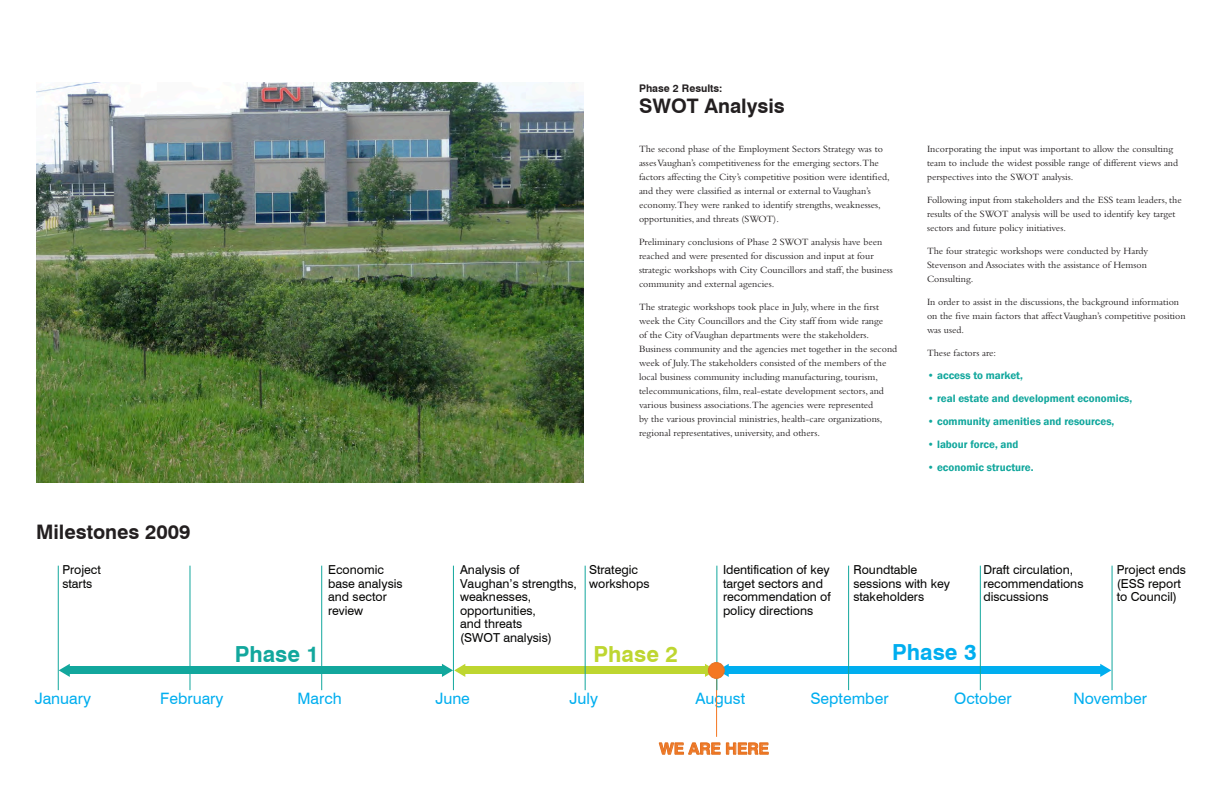
<style>
.page{position:relative;width:1224px;height:792px;background:#fff}
.page>*{position:absolute;margin:0;border:0;box-sizing:border-box;transform-origin:0 0}
.t1{font:700 22.2px "Swiss 721 BT";color:#12a79d}
.t2{font:700 22.2px "Swiss 721 BT";color:#bed630}
.t3{font:700 22.2px "Swiss 721 BT";color:#00aeef}
.t4{font:700 20px "Swiss 721 BT";color:#231f20}
.t5{font:15.7px "Swiss 721 BT";color:#00aeef}
.t6{font:700 15.7px "Swiss 721 BT";color:#f47721}
.t7{font:12.3px/13.5px "Swiss 721 BT";color:#050504}
.t8{font:600 11px "Franklin Gothic";color:#12a79d}
.t9{font:700 10.5px "Swiss 721 BT";color:#231f20}
.t10{font:10px/14px "Bembo";color:#231f20}
</style>
<div class="page">
<img style="left:36px;top:83px;width:548px;height:399px">
<svg style="left:659px;top:743px;width:61px;height:12px"></svg>
<svg style="left:726px;top:743px;width:42px;height:11px"></svg>
<div style="left:67px;top:667px;width:377px;height:7px;background:#12a79d"></div>
<div style="left:463px;top:667px;width:244px;height:7px;background:#bed630"></div>
<div style="left:727px;top:667px;width:376px;height:7px;background:#00aeef"></div>
<hr style="left:58px;top:566px;width:1px;height:124px;background:#12a79d">
<hr style="left:190px;top:566px;width:1px;height:124px;background:#12a79d">
<hr style="left:321px;top:566px;width:1px;height:124px;background:#12a79d">
<hr style="left:453px;top:566px;width:1px;height:124px;background:#12a79d">
<hr style="left:585px;top:566px;width:1px;height:124px;background:#12a79d">
<hr style="left:716px;top:672px;width:1px;height:65px;background:#f47721">
<hr style="left:716px;top:566px;width:1px;height:124px;background:#12a79d">
<hr style="left:848px;top:566px;width:1px;height:124px;background:#12a79d">
<hr style="left:980px;top:566px;width:1px;height:124px;background:#12a79d">
<hr style="left:1112px;top:566px;width:1px;height:124px;background:#12a79d">
<svg style="left:59px;top:664px;width:11px;height:13px"></svg>
<svg style="left:442px;top:664px;width:23px;height:13px"></svg>
<svg style="left:1100px;top:664px;width:11px;height:13px"></svg>
<svg style="left:705px;top:664px;width:24px;height:13px"></svg>
<div style="left:708px;top:663px;width:16px;height:15px;background:#f47721;border-radius:50%"></div>
<div style="left:708px;top:662px;width:16px;height:17px;border:1px solid #e27325;border-radius:50%"></div>
<p class="t4" style="left:36px;top:519px;width:156px">Milestones 2009</p>
<p class="t9" style="left:639px;top:82px;width:85px">Phase 2 Results:</p>
<p class="t4" style="left:639px;top:93px;width:147px">SWOT Analysis</p>
<p class="t10" style="left:639px;top:141px;width:252px">The second phase of the Employment Sectors Strategy was to asses Vaughan’s competitiveness for the emerging sectors.The factors affecting the City’s competitive position were identified, and they were classified as internal or external to Vaughan’s economy.They were ranked to identify strengths, weaknesses, opportunities, and threats (SWOT).</p>
<p class="t10" style="left:639px;top:234px;width:255px">Preliminary conclusions of Phase 2 SWOT analysis have been reached and were presented for discussion and input at four strategic workshops with City Councillors and staff, the business community and external agencies.</p>
<p class="t10" style="left:639px;top:299px;width:260px">The strategic workshops took place in July, where in the first week the City Councillors and the City staff from wide range<br>of the City of Vaughan departments were the stakeholders.<br>Business community and the agencies met together in the second week of July.The stakeholders consisted of the members of the local business community including manufacturing, tourism, telecommunications, film, real-estate development sectors, and various business associations.The agencies were represented<br>by the various provincial ministries, health-care organizations, regional representatives, university, and others.</p>
<p class="t10" style="left:927px;top:141px;width:253px">Incorporating the input was important to allow the consulting team to include the widest possible range of different views and perspectives into the SWOT analysis.</p>
<p class="t10" style="left:927px;top:192px;width:256px">Following input from stakeholders and the ESS team leaders, the results of the SWOT analysis will be used to identify key target sectors and future policy initiatives.</p>
<p class="t10" style="left:927px;top:243px;width:223px;text-align:justify">The four strategic workshops were conducted by Hardy Stevenson and Associates with the assistance of Hemson Consulting.</p>
<p class="t10" style="left:927px;top:294px;width:260px">In order to assist in the discussions, the background information on the five main factors that affect Vaughan’s competitive position was used.</p>
<p class="t10" style="left:927px;top:345px;width:71px">These factors are:</p>
<p class="t8" style="left:927px;top:368px;width:98px">• access to market,</p>
<p class="t8" style="left:927px;top:391px;width:207px">• real estate and development economics,</p>
<p class="t8" style="left:927px;top:414px;width:189px">• community amenities and resources,</p>
<p class="t8" style="left:927px;top:437px;width:93px">• labour force, and</p>
<p class="t8" style="left:927px;top:460px;width:108px">• economic structure.</p>
<p class="t7" style="left:62px;top:563px;width:40px">Project starts</p>
<p class="t7" style="left:328px;top:563px;width:76px">Economic base analysis and sector review</p>
<p class="t7" style="left:460px;top:563px;width:118px">Analysis of<br>Vaughan’s strengths, weaknesses, opportunities,<br>and threats<br>(SWOT analysis)</p>
<p class="t7" style="left:589px;top:563px;width:62px">Strategic workshops</p>
<p class="t1" style="left:235px;top:641px;width:86px">Phase 1</p>
<p class="t2" style="left:594px;top:641px;width:86px">Phase 2</p>
<p class="t7" style="left:723px;top:563px;width:109px">Identification of key target sectors and recommendation of policy directions</p>
<p class="t7" style="left:853px;top:563px;width:98px">Roundtable sessions with key stakeholders</p>
<p class="t7" style="left:1117px;top:563px;width:71px">Project ends (ESS report to Council)</p>
<p class="t7" style="left:983px;top:563px;width:102px">Draft circulation, recommendations discussions</p>
<p class="t3" style="left:892px;top:639px;width:86px">Phase 3</p>
<p class="t5" style="left:35px;top:689px;width:58px">January</p>
<p class="t5" style="left:160px;top:689px;width:65px">February</p>
<p class="t5" style="left:297px;top:689px;width:46px">March</p>
<p class="t5" style="left:435px;top:689px;width:36px">June</p>
<p class="t5" style="left:570px;top:689px;width:30px">July</p>
<p class="t5" style="left:696px;top:689px;width:51px">August</p>
<p class="t6" style="left:659px;top:739px;width:111px">WE ARE HERE</p>
<p class="t5" style="left:810px;top:689px;width:80px">September</p>
<p class="t5" style="left:954px;top:689px;width:59px">October</p>
<p class="t5" style="left:1073px;top:688px;width:75px">November</p>
</div>
